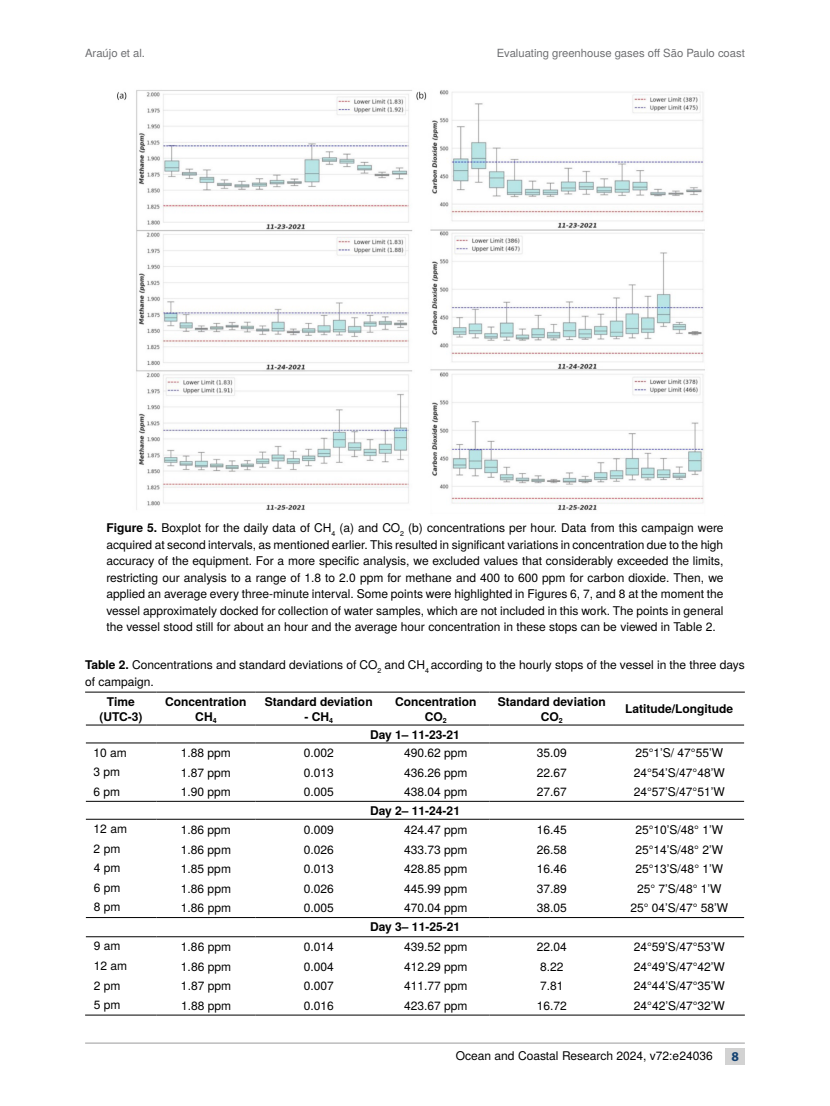
<style>
.page{position:relative;width:830px;height:1106px;background:#fff}
.page>*{position:absolute;margin:0;border:0;box-sizing:border-box;transform-origin:0 0}
.t1{font:700 13.5px "Myriad Pro";color:#134272}
.t2{font:12px/16.5px "Te X Gyre Heros";color:#000;text-align:justify}
.t3{font:700 12px/15px "Te X Gyre Heros";color:#000;text-align:center}
.t4{font:11.25px "Te X Gyre Heros";color:#6d6e71}
.s1{font-weight:700}
</style>
<div class="page">
<hr style="left:85px;top:1042px;width:659px;height:1px;background:#9a9a9b">
<div style="left:725px;top:1048px;width:19px;height:16px;background:#d2d2d2"></div>
<img style="left:117px;top:90px;width:588px;height:421px">
<hr style="left:85px;top:691px;width:71px;height:1px;background:#000">
<hr style="left:156px;top:691px;width:99px;height:1px;background:#000">
<hr style="left:255px;top:691px;width:127px;height:1px;background:#000">
<hr style="left:382px;top:691px;width:107px;height:1px;background:#000">
<hr style="left:489px;top:691px;width:124px;height:1px;background:#000">
<hr style="left:613px;top:691px;width:131px;height:1px;background:#000">
<hr style="left:86px;top:724px;width:70px;height:1px;background:#000">
<hr style="left:156px;top:724px;width:99px;height:1px;background:#000">
<hr style="left:255px;top:724px;width:127px;height:1px;background:#000">
<hr style="left:382px;top:724px;width:107px;height:1px;background:#000">
<hr style="left:489px;top:724px;width:124px;height:1px;background:#000">
<hr style="left:613px;top:724px;width:130px;height:1px;background:#000">
<hr style="left:86px;top:742px;width:70px;height:1px;background:#000">
<hr style="left:156px;top:742px;width:99px;height:1px;background:#000">
<hr style="left:255px;top:742px;width:127px;height:1px;background:#000">
<hr style="left:382px;top:742px;width:107px;height:1px;background:#000">
<hr style="left:489px;top:742px;width:124px;height:1px;background:#000">
<hr style="left:613px;top:742px;width:130px;height:1px;background:#000">
<hr style="left:85px;top:1014px;width:71px;height:1px;background:#000">
<hr style="left:156px;top:1014px;width:99px;height:1px;background:#000">
<hr style="left:255px;top:1014px;width:127px;height:1px;background:#000">
<hr style="left:382px;top:1014px;width:107px;height:1px;background:#000">
<hr style="left:489px;top:1014px;width:124px;height:1px;background:#000">
<hr style="left:613px;top:1014px;width:131px;height:1px;background:#000">
<hr style="left:86px;top:917px;width:70px;height:1px;background:#000">
<hr style="left:156px;top:917px;width:99px;height:1px;background:#000">
<hr style="left:255px;top:917px;width:127px;height:1px;background:#000">
<hr style="left:382px;top:917px;width:107px;height:1px;background:#000">
<hr style="left:489px;top:917px;width:124px;height:1px;background:#000">
<hr style="left:613px;top:917px;width:130px;height:1px;background:#000">
<hr style="left:86px;top:936px;width:70px;height:1px;background:#000">
<hr style="left:156px;top:936px;width:99px;height:1px;background:#000">
<hr style="left:255px;top:936px;width:127px;height:1px;background:#000">
<hr style="left:382px;top:936px;width:107px;height:1px;background:#000">
<hr style="left:489px;top:936px;width:124px;height:1px;background:#000">
<hr style="left:613px;top:936px;width:130px;height:1px;background:#000">
<hr style="left:86px;top:801px;width:70px;height:1px;background:#000">
<hr style="left:156px;top:801px;width:99px;height:1px;background:#000">
<hr style="left:255px;top:801px;width:127px;height:1px;background:#000">
<hr style="left:382px;top:801px;width:107px;height:1px;background:#000">
<hr style="left:489px;top:801px;width:124px;height:1px;background:#000">
<hr style="left:613px;top:801px;width:130px;height:1px;background:#000">
<hr style="left:86px;top:819px;width:70px;height:1px;background:#000">
<hr style="left:156px;top:819px;width:99px;height:1px;background:#000">
<hr style="left:255px;top:819px;width:127px;height:1px;background:#000">
<hr style="left:382px;top:819px;width:107px;height:1px;background:#000">
<hr style="left:489px;top:819px;width:124px;height:1px;background:#000">
<hr style="left:613px;top:819px;width:130px;height:1px;background:#000">
<p class="t4" style="left:85px;top:44px;width:61px">Araújo et al.</p>
<p class="t4" style="left:496px;top:44px;width:249px">Evaluating greenhouse gases off São Paulo coast</p>
<p class="t2" style="left:106px;top:519px;width:618px"><span class="s1">Figure 5.</span> Boxplot for the daily data of CH<sub>4</sub> (a) and CO<sub>2</sub> (b) concentrations per hour. Data from this campaign were acquired at second intervals, as mentioned earlier. This resulted in significant variations in concentration due to the high accuracy of the equipment. For a more specific analysis, we excluded values that considerably exceeded the limits, restricting our analysis to a range of 1.8 to 2.0 ppm for methane and 400 to 600 ppm for carbon dioxide. Then, we applied an average every three-minute interval. Some points were highlighted in Figures 6, 7, and 8 at the moment the vessel approximately docked for collection of water samples, which are not included in this work. The points in general the vessel stood still for about an hour and the average hour concentration in these stops can be viewed in Table 2.</p>
<p class="t2" style="left:85px;top:656px;width:661px"><span class="s1">Table 2.</span> Concentrations and standard deviations of CO<sub>2</sub> and CH<sub>4</sub> according to the hourly stops of the vessel in the three days of campaign.</p>
<p class="t3" style="left:99px;top:693px;width:45px">Time (UTC-3)</p>
<p class="t3" style="left:165px;top:693px;width:83px">Concentration<br>CH<sub>4</sub></p>
<p class="t3" style="left:264px;top:693px;width:109px">Standard deviation</p>
<p class="t3" style="left:395px;top:693px;width:83px">Concentration<br>CO<sub>2</sub></p>
<p class="t3" style="left:497px;top:693px;width:109px">Standard deviation<br>CO<sub>2</sub></p>
<p class="t3" style="left:625px;top:701px;width:109px">Latitude/Longitude</p>
<p class="t3" style="left:370px;top:726px;width:91px">Day 1– 11-23-21</p>
<p class="t3" style="left:304px;top:708px;width:30px">- CH<sub>4</sub></p>
<p class="t2" style="left:94px;top:743px;width:35px">10 am</p>
<p class="t2" style="left:181px;top:744px;width:52px">1.88 ppm</p>
<p class="t2" style="left:303px;top:744px;width:32px">0.002</p>
<p class="t2" style="left:404px;top:744px;width:65px">490.62 ppm</p>
<p class="t2" style="left:536px;top:744px;width:32px">35.09</p>
<p class="t2" style="left:635px;top:744px;width:89px">25°1’S/ 47°55’W</p>
<p class="t2" style="left:94px;top:762px;width:28px">3 pm</p>
<p class="t2" style="left:181px;top:763px;width:52px">1.87 ppm</p>
<p class="t2" style="left:303px;top:763px;width:32px">0.013</p>
<p class="t2" style="left:404px;top:763px;width:65px">436.26 ppm</p>
<p class="t2" style="left:536px;top:763px;width:32px">22.67</p>
<p class="t2" style="left:633px;top:763px;width:92px">24°54’S/47°48’W</p>
<p class="t2" style="left:94px;top:782px;width:28px">6 pm</p>
<p class="t2" style="left:181px;top:783px;width:52px">1.90 ppm</p>
<p class="t2" style="left:303px;top:783px;width:32px">0.005</p>
<p class="t2" style="left:404px;top:783px;width:65px">438.04 ppm</p>
<p class="t2" style="left:536px;top:783px;width:32px">27.67</p>
<p class="t2" style="left:633px;top:783px;width:92px">24°57’S/47°51’W</p>
<p class="t3" style="left:370px;top:802px;width:91px">Day 2– 11-24-21</p>
<p class="t2" style="left:94px;top:819px;width:35px">12 am</p>
<p class="t2" style="left:181px;top:820px;width:52px">1.86 ppm</p>
<p class="t2" style="left:303px;top:820px;width:32px">0.009</p>
<p class="t2" style="left:404px;top:820px;width:65px">424.47 ppm</p>
<p class="t2" style="left:536px;top:820px;width:32px">16.45</p>
<p class="t2" style="left:635px;top:820px;width:89px">25°10’S/48° 1’W</p>
<p class="t2" style="left:94px;top:839px;width:28px">2 pm</p>
<p class="t2" style="left:181px;top:840px;width:52px">1.86 ppm</p>
<p class="t2" style="left:303px;top:840px;width:32px">0.026</p>
<p class="t2" style="left:404px;top:840px;width:65px">433.73 ppm</p>
<p class="t2" style="left:536px;top:840px;width:32px">26.58</p>
<p class="t2" style="left:635px;top:840px;width:89px">25°14’S/48° 2’W</p>
<p class="t2" style="left:94px;top:858px;width:28px">4 pm</p>
<p class="t2" style="left:181px;top:859px;width:52px">1.85 ppm</p>
<p class="t2" style="left:303px;top:859px;width:32px">0.013</p>
<p class="t2" style="left:404px;top:859px;width:65px">428.85 ppm</p>
<p class="t2" style="left:536px;top:859px;width:32px">16.46</p>
<p class="t2" style="left:635px;top:859px;width:89px">25°13’S/48° 1’W</p>
<p class="t2" style="left:94px;top:878px;width:28px">6 pm</p>
<p class="t2" style="left:181px;top:879px;width:52px">1.86 ppm</p>
<p class="t2" style="left:303px;top:879px;width:32px">0.026</p>
<p class="t2" style="left:404px;top:879px;width:65px">445.99 ppm</p>
<p class="t2" style="left:536px;top:879px;width:32px">37.89</p>
<p class="t2" style="left:636px;top:879px;width:86px">25° 7’S/48° 1’W</p>
<p class="t2" style="left:94px;top:897px;width:28px">8 pm</p>
<p class="t2" style="left:181px;top:898px;width:52px">1.86 ppm</p>
<p class="t2" style="left:303px;top:898px;width:32px">0.005</p>
<p class="t2" style="left:404px;top:898px;width:65px">470.04 ppm</p>
<p class="t2" style="left:536px;top:898px;width:32px">38.05</p>
<p class="t2" style="left:630px;top:898px;width:99px">25° 04’S/47° 58’W</p>
<p class="t3" style="left:370px;top:918px;width:91px">Day 3– 11-25-21</p>
<p class="t2" style="left:94px;top:937px;width:28px">9 am</p>
<p class="t2" style="left:181px;top:938px;width:52px">1.86 ppm</p>
<p class="t2" style="left:303px;top:938px;width:32px">0.014</p>
<p class="t2" style="left:404px;top:938px;width:65px">439.52 ppm</p>
<p class="t2" style="left:536px;top:938px;width:32px">22.04</p>
<p class="t2" style="left:633px;top:938px;width:92px">24°59’S/47°53’W</p>
<p class="t2" style="left:94px;top:957px;width:35px">12 am</p>
<p class="t2" style="left:181px;top:957px;width:52px">1.86 ppm</p>
<p class="t2" style="left:303px;top:957px;width:32px">0.004</p>
<p class="t2" style="left:404px;top:957px;width:65px">412.29 ppm</p>
<p class="t2" style="left:540px;top:957px;width:25px">8.22</p>
<p class="t2" style="left:633px;top:957px;width:92px">24°49’S/47°42’W</p>
<p class="t2" style="left:94px;top:976px;width:28px">2 pm</p>
<p class="t2" style="left:181px;top:976px;width:52px">1.87 ppm</p>
<p class="t2" style="left:303px;top:976px;width:32px">0.007</p>
<p class="t2" style="left:404px;top:976px;width:65px">411.77 ppm</p>
<p class="t2" style="left:540px;top:976px;width:25px">7.81</p>
<p class="t2" style="left:633px;top:976px;width:92px">24°44’S/47°35’W</p>
<p class="t2" style="left:94px;top:995px;width:28px">5 pm</p>
<p class="t2" style="left:181px;top:996px;width:52px">1.88 ppm</p>
<p class="t2" style="left:303px;top:996px;width:32px">0.016</p>
<p class="t2" style="left:404px;top:996px;width:65px">423.67 ppm</p>
<p class="t2" style="left:536px;top:996px;width:32px">16.72</p>
<p class="t2" style="left:633px;top:996px;width:92px">24°42’S/47°32’W</p>
<p class="t2" style="left:455px;top:1046px;width:258px">Ocean and Coastal Research 2024, v72:e24036</p>
<p class="t1" style="left:731px;top:1048px;width:9px">8</p>
</div>
